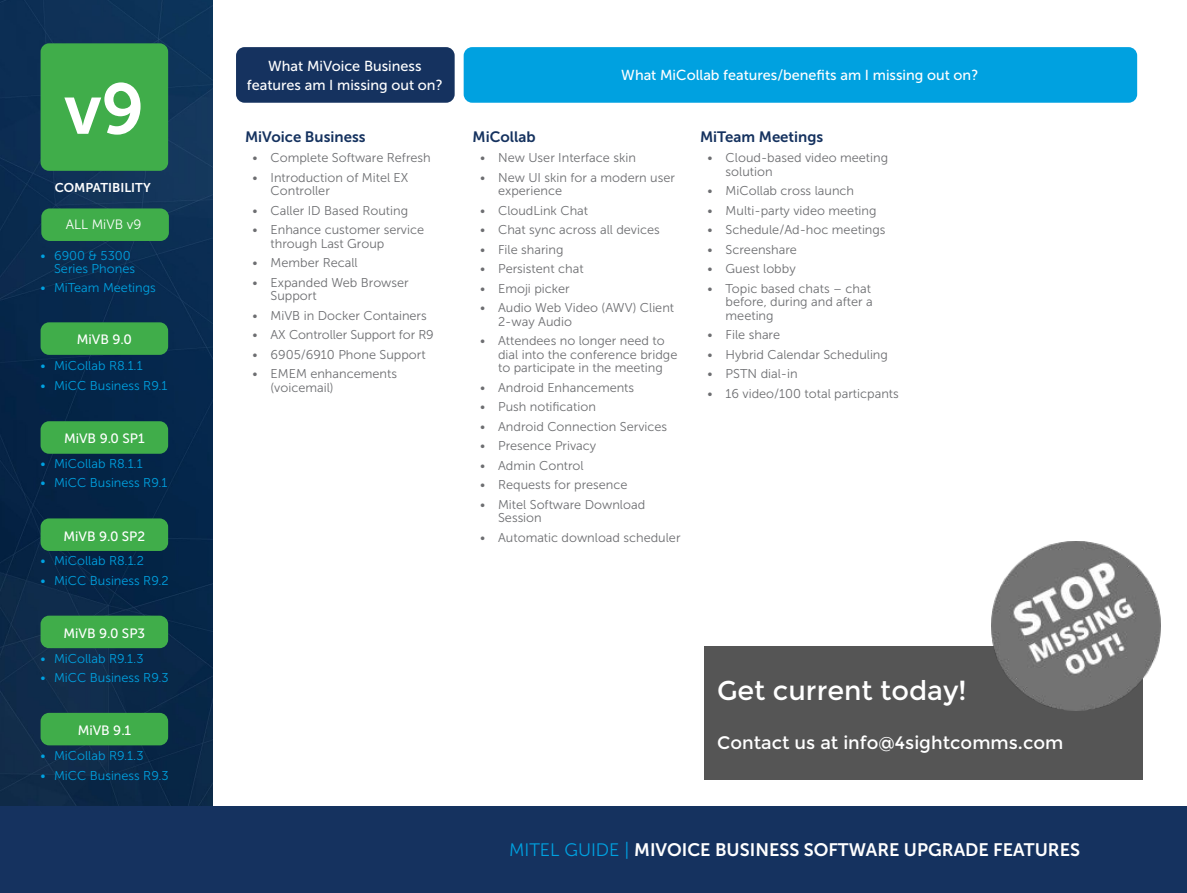
<style>
.page{position:relative;width:1187px;height:893px;background:#fff}
.page>*{position:absolute;margin:0;border:0;box-sizing:border-box;transform-origin:0 0}
.t1{font:71.1px "Museo Sans 700";color:#fff}
.t2{font:27px "Montserrat";color:#fff}
.t3{font:18px "Museo Sans 700";color:#fff}
.t4{font:18px "Montserrat";color:#fff}
.t5{font:15px "Museo Sans 700";color:#15325f}
.t6{font:14.4px/18.3px "Museo Sans 500";color:#fff;text-align:center}
.t7{font:13.5px "Museo Sans 500";color:#fff}
.t8{font:13.5px "Museo Sans 300";color:#fff}
.t9{font:12.75px/13.5px "Museo Sans 300";color:#6d6e71}
.t10{font:12.75px/12.8px "Museo Sans 300";color:#00a1e0}
.t11{font:12.75px "Museo Sans 700";color:#fff}
.s1{font-family:"Museo Sans 300";color:#00a1e0}
</style>
<div class="page">
<div style="left:0;top:806px;width:1186px;height:87px;background:#15325f"></div>
<img style="left:1px;top:1px;width:211px;height:805px">
<div style="left:41px;top:43px;width:127px;height:128px;background:#40ad4a;border-radius:9px"></div>
<div style="left:41px;top:322px;width:127px;height:33px;background:#40ad4a;border-radius:9px"></div>
<div style="left:41px;top:421px;width:127px;height:33px;background:#40ad4a;border-radius:9px"></div>
<div style="left:41px;top:518px;width:127px;height:33px;background:#40ad4a;border-radius:9px"></div>
<div style="left:41px;top:616px;width:127px;height:32px;background:#40ad4a;border-radius:9px"></div>
<div style="left:41px;top:713px;width:127px;height:32px;background:#40ad4a;border-radius:9px"></div>
<div style="left:41px;top:208px;width:128px;height:33px;background:#40ad4a;border-radius:9px"></div>
<div style="left:236px;top:47px;width:218px;height:56px;background:#15325f;border-radius:9px"></div>
<div style="left:463px;top:47px;width:674px;height:56px;background:#00a1e0;border-radius:9px"></div>
<div style="left:704px;top:647px;width:438px;height:132px;background:#555"></div>
<img style="left:991px;top:541px;width:169px;height:169px">
<h1 class="t1" style="left:64px;top:70px;width:81px">v9</h1>
<p class="t11" style="left:55px;top:180px;width:98px">COMPATIBILITY</p>
<p class="t8" style="left:66px;top:217px;width:77px">ALL MiVB v9</p>
<p class="t10" style="left:54px;top:250px;width:82px;text-indent:-14px">• 6900 &amp; 5300<br>Series Phones</p>
<p class="t10" style="left:41px;top:282px;width:117px">• MiTeam Meetings</p>
<p class="t7" style="left:77px;top:332px;width:56px">MiVB 9.0</p>
<p class="t10" style="left:41px;top:360px;width:104px">• MiCollab R8.1.1</p>
<p class="t10" style="left:41px;top:379px;width:128px">• MiCC Business R9.1</p>
<p class="t7" style="left:64px;top:431px;width:82px">MiVB 9.0 SP1</p>
<p class="t10" style="left:41px;top:457px;width:104px">• MiCollab R8.1.1</p>
<p class="t10" style="left:41px;top:477px;width:128px">• MiCC Business R9.1</p>
<p class="t7" style="left:63px;top:528px;width:83px">MiVB 9.0 SP2</p>
<p class="t10" style="left:41px;top:555px;width:105px">• MiCollab R8.1.2</p>
<p class="t10" style="left:41px;top:574px;width:130px">• MiCC Business R9.2</p>
<p class="t7" style="left:63px;top:626px;width:83px">MiVB 9.0 SP3</p>
<p class="t10" style="left:41px;top:652px;width:104px">• MiCollab R9.1.3</p>
<p class="t10" style="left:41px;top:672px;width:130px">• MiCC Business R9.3</p>
<p class="t7" style="left:78px;top:723px;width:55px">MiVB 9.1</p>
<p class="t10" style="left:41px;top:750px;width:104px">• MiCollab R9.1.3</p>
<p class="t10" style="left:41px;top:769px;width:130px">• MiCC Business R9.3</p>
<p class="t6" style="left:247px;top:57px;width:197px">What MiVoice Business features am I missing out on?</p>
<p class="t6" style="left:621px;top:66px;width:358px">What MiCollab features/benefits am I missing out on?</p>
<p class="t5" style="left:245px;top:128px;width:122px">MiVoice Business</p>
<p class="t9" style="left:252px;top:151px;width:180px">• Complete Software Refresh</p>
<p class="t9" style="left:270px;top:170px;width:139px;text-indent:-18px">• Introduction of Mitel EX<br>Controller</p>
<p class="t9" style="left:252px;top:203px;width:157px">• Caller ID Based Routing</p>
<p class="t9" style="left:270px;top:223px;width:155px;text-indent:-18px">• Enhance customer service through Last Group</p>
<p class="t9" style="left:252px;top:256px;width:107px">• Member Recall</p>
<p class="t9" style="left:270px;top:275px;width:140px;text-indent:-18px">• Expanded Web Browser<br>Support</p>
<p class="t9" style="left:252px;top:308px;width:176px">• MiVB in Docker Containers</p>
<p class="t9" style="left:252px;top:328px;width:183px">• AX Controller Support for R9</p>
<p class="t9" style="left:252px;top:347px;width:175px">• 6905/6910 Phone Support</p>
<p class="t9" style="left:270px;top:367px;width:128px;text-indent:-18px">• EMEM enhancements (voicemail)</p>
<p class="t5" style="left:472px;top:128px;width:64px">MiCollab</p>
<p class="t9" style="left:480px;top:151px;width:157px">• New User Interface skin</p>
<p class="t9" style="left:498px;top:170px;width:178px;text-indent:-18px">• New UI skin for a modern user experience</p>
<p class="t9" style="left:480px;top:203px;width:110px">• CloudLink Chat</p>
<p class="t9" style="left:480px;top:223px;width:181px">• Chat sync across all devices</p>
<p class="t9" style="left:480px;top:242px;width:85px">• File sharing</p>
<p class="t9" style="left:480px;top:262px;width:105px">• Persistent chat</p>
<p class="t9" style="left:480px;top:281px;width:91px">• Emoji picker</p>
<p class="t9" style="left:498px;top:301px;width:178px;text-indent:-18px">• Audio Web Video (AWV) Client<br>2-way Audio</p>
<p class="t9" style="left:498px;top:334px;width:181px;text-indent:-18px">• Attendees no longer need to dial into the conference bridge to participate in the meeting</p>
<p class="t9" style="left:480px;top:380px;width:156px">• Android Enhancements</p>
<p class="t9" style="left:480px;top:400px;width:117px">• Push notification</p>
<p class="t9" style="left:480px;top:419px;width:189px">• Android Connection Services</p>
<p class="t9" style="left:480px;top:439px;width:118px">• Presence Privacy</p>
<p class="t9" style="left:480px;top:458px;width:105px">• Admin Control</p>
<p class="t9" style="left:480px;top:478px;width:149px">• Requests for presence</p>
<p class="t9" style="left:498px;top:497px;width:148px;text-indent:-18px">• Mitel Software Download<br>Session</p>
<p class="t9" style="left:480px;top:530px;width:202px">• Automatic download scheduler</p>
<p class="t5" style="left:700px;top:128px;width:125px">MiTeam Meetings</p>
<p class="t9" style="left:725px;top:151px;width:164px;text-indent:-18px">• Cloud-based video meeting solution</p>
<p class="t9" style="left:707px;top:184px;width:148px">• MiCollab cross launch</p>
<p class="t9" style="left:707px;top:203px;width:170px">• Multi-party video meeting</p>
<p class="t9" style="left:707px;top:223px;width:179px">• Schedule/Ad-hoc meetings</p>
<p class="t9" style="left:707px;top:242px;width:91px">• Screenshare</p>
<p class="t9" style="left:707px;top:262px;width:90px">• Guest lobby</p>
<p class="t9" style="left:725px;top:281px;width:149px;text-indent:-18px">• Topic based chats – chat before, during and after a meeting</p>
<p class="t9" style="left:707px;top:328px;width:74px">• File share</p>
<p class="t9" style="left:707px;top:347px;width:182px">• Hybrid Calendar Scheduling</p>
<p class="t9" style="left:707px;top:367px;width:92px">• PSTN dial-in</p>
<p class="t9" style="left:707px;top:386px;width:193px">• 16 video/100 total particpants</p>
<h2 class="t2" style="left:717px;top:675px;width:251px">Get current today!</h2>
<h3 class="t4" style="left:717px;top:732px;width:348px">Contact us at info@4sightcomms.com</h3>
<h3 class="t3" style="left:509px;top:840px;width:572px"><span class="s1">MITEL GUIDE |</span> MIVOICE BUSINESS SOFTWARE UPGRADE FEATURES</h3>
</div>
